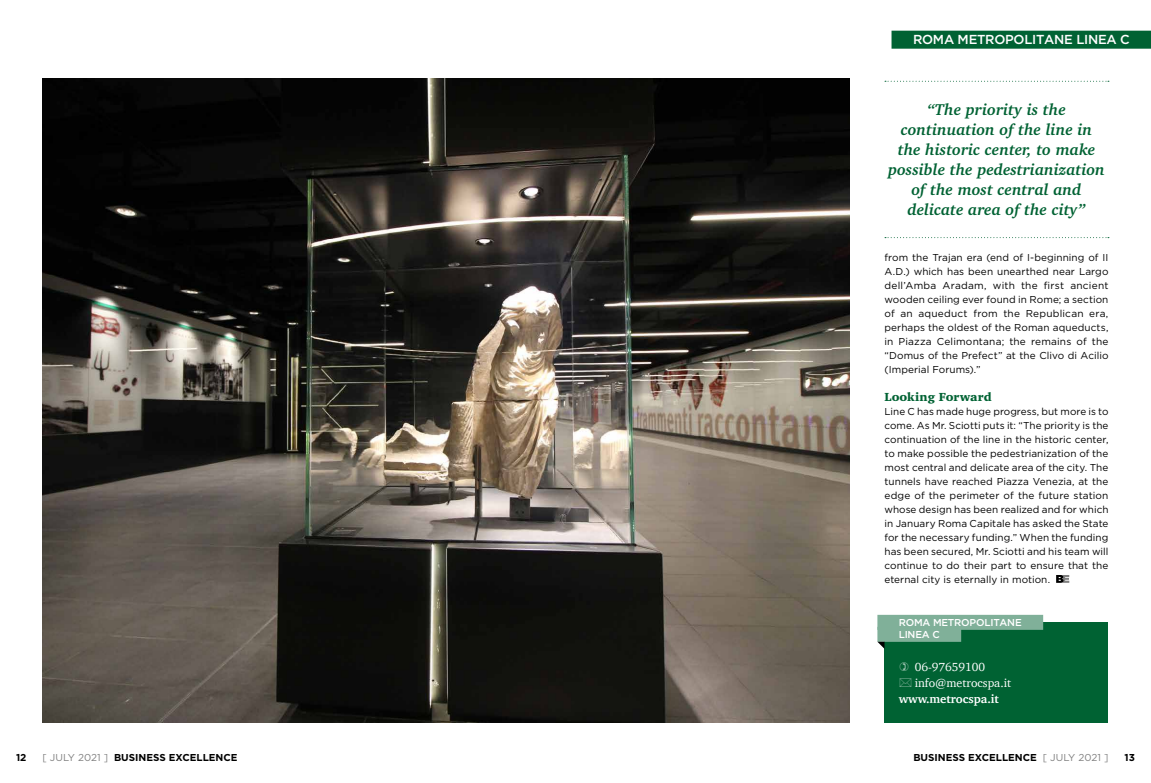
<style>
.page{position:relative;width:1151px;height:783px;background:#fff}
.page>*{position:absolute;margin:0;border:0;box-sizing:border-box;transform-origin:0 0}
.t1{font:italic 700 16px/20px "Charter IT Cby BT";color:#006233;text-align:center}
.t2{font:500 13px "Gotham";letter-spacing:-.02em;color:#fff}
.t3{font:12px/16px "Charter";color:#fff}
.t4{font:700 12px "Charter";color:#fff}
.t5{font:900 12px "Charter IT Cby BT";letter-spacing:.005em;color:#006233}
.t6{font:10px/14px "Gotham";letter-spacing:.005em;color:#000;text-align:justify}
.t7{font:700 10px "Gotham";color:#000}
.t8{font:500 10px/12px "Gotham";letter-spacing:-.02em;color:#fff}
.s1{font-weight:400;color:#808080}
</style>
<div class="page">
<div style="left:891px;top:31px;width:260px;height:18px;background:#006233"></div>
<svg style="left:1056px;top:575px;width:13px;height:7px"></svg>
<img style="left:43px;top:78px;width:807px;height:644px">
<div style="left:884px;top:622px;width:224px;height:100px;background:#006233"></div>
<div style="left:877px;top:614px;width:166px;height:15px;background:#80b099"></div>
<div style="left:877px;top:626px;width:84px;height:15px;background:#80b099"></div>
<svg style="left:877px;top:641px;width:7px;height:7px"></svg>
<svg style="left:885px;top:81px;width:224px;height:1px"></svg>
<svg style="left:885px;top:237px;width:224px;height:1px"></svg>
<h2 class="t2" style="left:913px;top:31px;width:218px">ROMA METROPOLITANE LINEA C</h2>
<h1 class="t1" style="left:888px;top:99px;width:218px">“The priority is the continuation of the line in the historic center, to make possible the pedestrianization of the most central and delicate area of the city”</h1>
<p class="t6" style="left:884px;top:250px;width:225px">from the Trajan era (end of I-beginning of II A.D.) which has been unearthed near Largo dell’Amba Aradam, with the first ancient wooden ceiling ever found in Rome; a section of an aqueduct from the Republican era, perhaps the oldest of the Roman aqueducts, in Piazza Celimontana; the remains of the “Domus of the Prefect” at the Clivo di Acilio (Imperial Forums).”</p>
<p class="t5" style="left:884px;top:389px;width:109px">Looking Forward</p>
<p class="t6" style="left:884px;top:404px;width:225px">Line C has made huge progress, but more is to come. As Mr. Sciotti puts it: “The priority is the continuation of the line in the historic center, to make possible the pedestrianization of the most central and delicate area of the city. The tunnels have reached Piazza Venezia, at the edge of the perimeter of the future station whose design has been realized and for which in January Roma Capitale has asked the State for the necessary funding.” When the funding has been secured, Mr. Sciotti and his team will continue to do their part to ensure that the eternal city is eternally in motion.</p>
<p class="t8" style="left:899px;top:616px;width:125px">ROMA METROPOLITANE<br>LINEA C</p>
<p class="t3" style="left:915px;top:658px;width:98px">06-97659100 info@metrocspa.it</p>
<p class="t4" style="left:899px;top:688px;width:102px">www.metrocspa.it</p>
<p class="t7" style="left:16px;top:750px;width:12px">12</p>
<p class="t7" style="left:43px;top:750px;width:197px"><span class="s1">[ JULY 2021 ]</span> BUSINESS EXCELLENCE</p>
<p class="t7" style="left:1124px;top:750px;width:12px">13</p>
<p class="t7" style="left:913px;top:750px;width:197px">BUSINESS EXCELLENCE <span class="s1">[ JULY 2021 ]</span></p>
</div>
